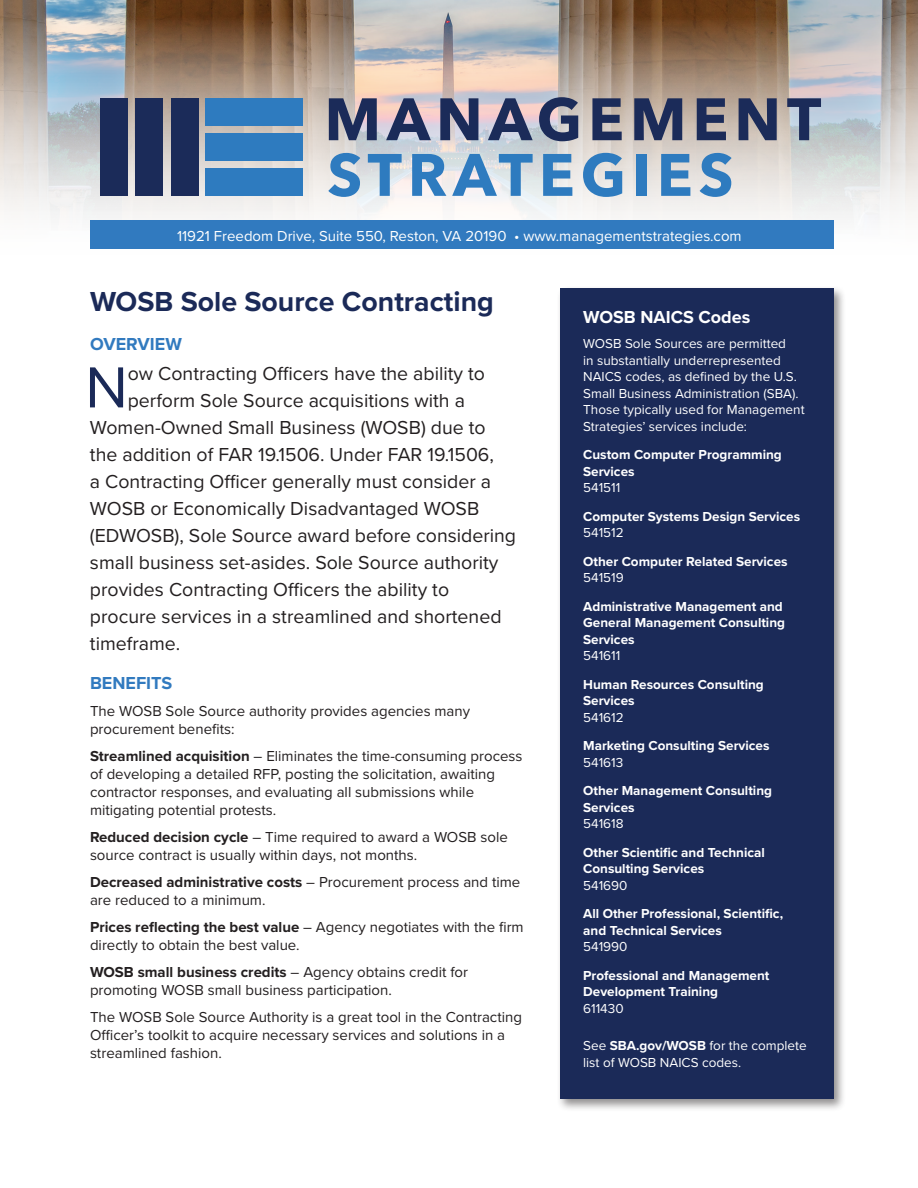
<style>
.page{position:relative;width:918px;height:1188px;background:#fff}
.page>*{position:absolute;margin:0;border:0;box-sizing:border-box;transform-origin:0 0}
.t1{font:60px "Proxima Nova";color:#1b2a58}
.t2{font:700 28.5px "Proxima Nova";color:#1b2a58}
.t3{font:19.5px "Proxima Nova";color:#231f20}
.t4{font:700 18px "Proxima Nova";color:#317abf}
.t5{font:700 18px "Proxima Nova";color:#fff}
.t6{font:15px/18px "Proxima Nova";color:#231f20}
.t7{font:15px "Proxima Nova";color:#fff}
.t8{font:700 13.5px/16.5px "Proxima Nova";color:#fff}
.t9{font:13.5px/16.5px "Proxima Nova";color:#fff}
.s1{font-weight:700}
</style>
<div class="page">
<img style="left:0;top:0;width:918px;height:249px">
<div style="left:90px;top:220px;width:743px;height:29px;background:#317abf"></div>
<div style="left:100px;top:98px;width:28px;height:98px;background:#1b2b59"></div>
<div style="left:136px;top:98px;width:27px;height:98px;background:#1b2b59"></div>
<div style="left:171px;top:98px;width:27px;height:98px;background:#1b2b59"></div>
<div style="left:205px;top:169px;width:98px;height:27px;background:#2e7bbf"></div>
<div style="left:205px;top:134px;width:98px;height:27px;background:#2e7bbf"></div>
<div style="left:205px;top:98px;width:98px;height:27px;background:#2e7bbf"></div>
<svg style="left:329px;top:98px;width:48px;height:42px;background:#515979"></svg>
<svg style="left:386px;top:98px;width:45px;height:42px;background:#848098"></svg>
<svg style="left:440px;top:98px;width:38px;height:42px;background:#565c7e"></svg>
<svg style="left:488px;top:98px;width:45px;height:42px;background:#7f7f99"></svg>
<svg style="left:539px;top:97px;width:39px;height:44px;background:#636b87"></svg>
<svg style="left:592px;top:98px;width:30px;height:42px"></svg>
<svg style="left:634px;top:98px;width:48px;height:42px;background:#4e5571"></svg>
<svg style="left:697px;top:98px;width:29px;height:42px"></svg>
<svg style="left:739px;top:98px;width:38px;height:42px;background:#4f5672"></svg>
<svg style="left:787px;top:98px;width:34px;height:42px"></svg>
<svg style="left:328px;top:153px;width:32px;height:44px"></svg>
<svg style="left:368px;top:154px;width:34px;height:42px"></svg>
<svg style="left:412px;top:154px;width:34px;height:42px"></svg>
<svg style="left:452px;top:154px;width:81px;height:42px;background:#92b6d6"></svg>
<svg style="left:543px;top:154px;width:29px;height:42px"></svg>
<svg style="left:583px;top:153px;width:39px;height:44px;background:#79a5cc"></svg>
<div style="left:636px;top:154px;width:11px;height:42px;background:#2e7bbf"></div>
<svg style="left:661px;top:154px;width:29px;height:42px"></svg>
<svg style="left:700px;top:153px;width:32px;height:44px"></svg>
<div style="left:556px;top:285px;width:290px;height:827px;background:#231f20;opacity:.5"></div>
<div style="left:560px;top:289px;width:273px;height:810px;background:#1b2a58"></div>
<p class="t7" style="left:177px;top:227px;width:566px">11921 Freedom Drive, Suite 550, Reston, VA 20190 • www.managementstrategies.com</p>
<h2 class="t2" style="left:90px;top:285px;width:405px">WOSB Sole Source Contracting</h2>
<p class="t4" style="left:90px;top:334px;width:93px">OVERVIEW</p>
<h1 class="t1" style="left:85px;top:352px;width:44px">N</h1>
<h3 class="t3" style="left:128px;top:362px;width:359px">ow Contracting Officers have the ability to</h3>
<h3 class="t3" style="left:128px;top:389px;width:339px">perform Sole Source acquisitions with a</h3>
<h3 class="t3" style="left:90px;top:416px;width:397px">Women-Owned Small Business (WOSB) due to</h3>
<h3 class="t3" style="left:90px;top:443px;width:406px">the addition of FAR 19.1506. Under FAR 19.1506,</h3>
<h3 class="t3" style="left:90px;top:470px;width:403px">a Contracting Officer generally must consider a</h3>
<h3 class="t3" style="left:90px;top:497px;width:391px">WOSB or Economically Disadvantaged WOSB</h3>
<h3 class="t3" style="left:90px;top:524px;width:428px">(EDWOSB), Sole Source award before considering</h3>
<h3 class="t3" style="left:90px;top:551px;width:410px">small business set-asides. Sole Source authority</h3>
<h3 class="t3" style="left:90px;top:578px;width:361px">provides Contracting Officers the ability to</h3>
<h3 class="t3" style="left:90px;top:605px;width:413px">procure services in a streamlined and shortened</h3>
<h3 class="t3" style="left:90px;top:632px;width:92px">timeframe.</h3>
<p class="t4" style="left:90px;top:673px;width:84px">BENEFITS</p>
<p class="t6" style="left:90px;top:703px;width:382px">The WOSB Sole Source authority provides agencies many procurement benefits:</p>
<p class="t6" style="left:90px;top:748px;width:434px"><span class="s1">Streamlined acquisition</span> – Eliminates the time-consuming process of developing a detailed RFP, posting the solicitation, awaiting contractor responses, and evaluating all submissions while mitigating potential protests.</p>
<p class="t6" style="left:90px;top:829px;width:419px"><span class="s1">Reduced decision cycle</span> – Time required to award a WOSB sole source contract is usually within days, not months.</p>
<p class="t6" style="left:90px;top:874px;width:432px"><span class="s1">Decreased administrative costs</span> – Procurement process and time are reduced to a minimum.</p>
<p class="t6" style="left:90px;top:919px;width:435px"><span class="s1">Prices reflecting the best value</span> – Agency negotiates with the firm directly to obtain the best value.</p>
<p class="t6" style="left:90px;top:964px;width:380px"><span class="s1">WOSB small business credits</span> – Agency obtains credit for promoting WOSB small business participation.</p>
<p class="t6" style="left:90px;top:1009px;width:434px">The WOSB Sole Source Authority is a great tool in the Contracting<br>Officer’s toolkit to acquire necessary services and solutions in a streamlined fashion.</p>
<p class="t5" style="left:583px;top:306px;width:169px">WOSB NAICS Codes</p>
<p class="t9" style="left:583px;top:336px;width:223px">WOSB Sole Sources are permitted<br>in substantially underrepresented NAICS codes, as defined by the U.S.<br>Small Business Administration (SBA).<br>Those typically used for Management Strategies’ services include:</p>
<p class="t8" style="left:583px;top:447px;width:200px">Custom Computer Programming<br>Services</p>
<p class="t9" style="left:583px;top:480px;width:39px">541511</p>
<p class="t8" style="left:583px;top:509px;width:218px">Computer Systems Design Services</p>
<p class="t9" style="left:583px;top:525px;width:42px">541512</p>
<p class="t8" style="left:583px;top:554px;width:206px">Other Computer Related Services</p>
<p class="t9" style="left:583px;top:570px;width:42px">541519</p>
<p class="t8" style="left:583px;top:599px;width:203px">Administrative Management and<br>General Management Consulting<br>Services</p>
<p class="t9" style="left:583px;top:648px;width:39px">541611</p>
<p class="t8" style="left:583px;top:677px;width:182px">Human Resources Consulting<br>Services</p>
<p class="t9" style="left:583px;top:709px;width:42px">541612</p>
<p class="t8" style="left:583px;top:738px;width:188px">Marketing Consulting Services</p>
<p class="t9" style="left:583px;top:754px;width:42px">541613</p>
<p class="t8" style="left:583px;top:783px;width:190px">Other Management Consulting<br>Services</p>
<p class="t9" style="left:583px;top:816px;width:42px">541618</p>
<p class="t8" style="left:583px;top:845px;width:183px">Other Scientific and Technical<br>Consulting Services</p>
<p class="t9" style="left:583px;top:877px;width:46px">541690</p>
<p class="t8" style="left:583px;top:906px;width:201px">All Other Professional, Scientific, and Technical Services</p>
<p class="t9" style="left:583px;top:939px;width:46px">541990</p>
<p class="t8" style="left:583px;top:968px;width:188px">Professional and Management<br>Development Training</p>
<p class="t9" style="left:583px;top:1000px;width:42px">611430</p>
<p class="t9" style="left:583px;top:1038px;width:225px">See <span class="s1">SBA.gov/WOSB</span> for the complete list of WOSB NAICS codes.</p>
</div>
